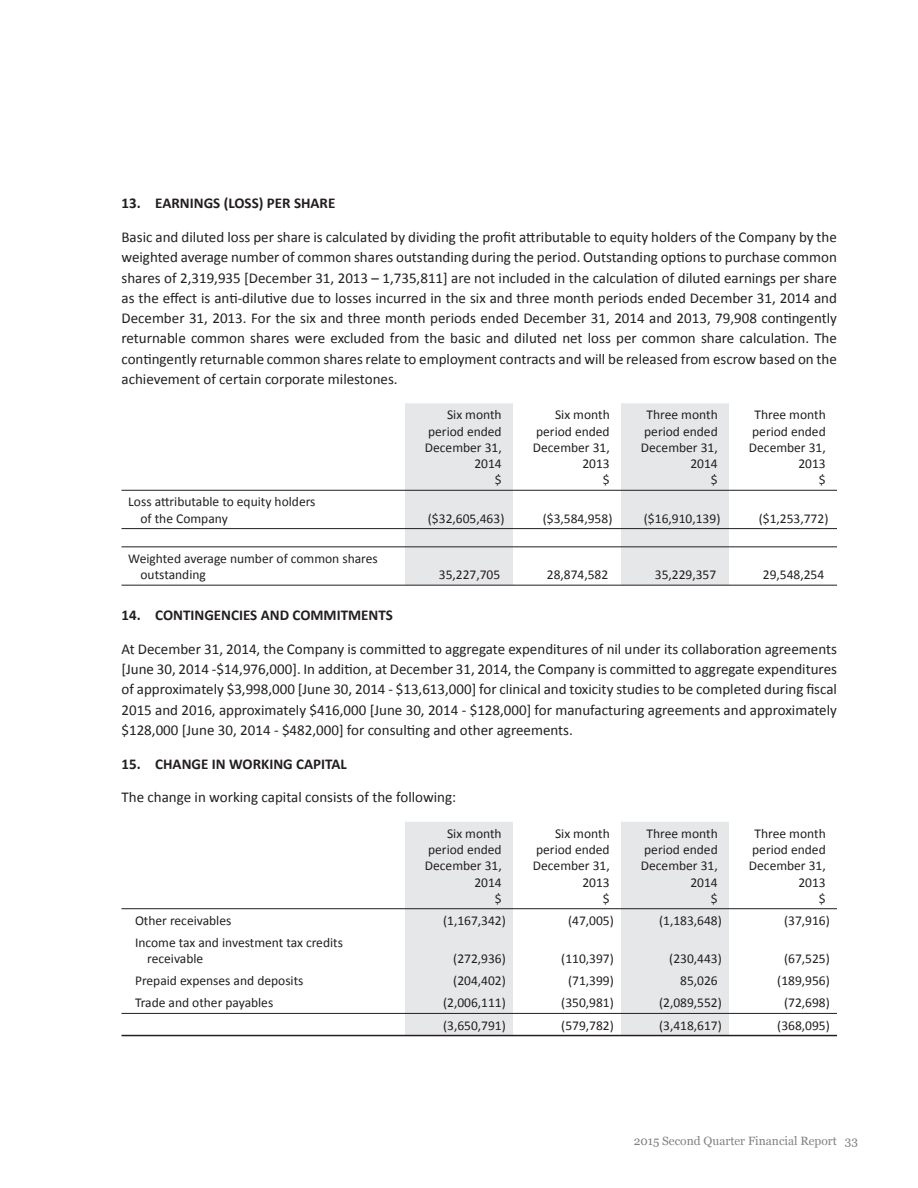
<style>
.page{position:relative;width:918px;height:1188px;background:#fff}
.page>*{position:absolute;margin:0;border:0;box-sizing:border-box;transform-origin:0 0}
.t1{font:15px/20.2px "Calibri";color:#231f20;text-align:justify}
.t2{font:700 15px "Calibri";color:#231f20}
.t3{font:13.5px/16.2px "Calibri";color:#231f20;text-align:right}
.t4{font:12px "Georgia";color:#808285}
</style>
<div class="page">
<svg style="left:405px;top:403px;width:324px;height:182px;fill:#e6e7e9"></svg>
<hr style="left:122px;top:490px;width:283px;height:1px;background:#231f20">
<hr style="left:405px;top:490px;width:108px;height:1px;background:#231f20">
<hr style="left:513px;top:490px;width:108px;height:1px;background:#231f20">
<hr style="left:621px;top:490px;width:108px;height:1px;background:#231f20">
<hr style="left:729px;top:490px;width:108px;height:1px;background:#231f20">
<hr style="left:122px;top:585px;width:283px;height:1px;background:#231f20">
<hr style="left:405px;top:585px;width:108px;height:1px;background:#231f20">
<hr style="left:513px;top:585px;width:108px;height:1px;background:#231f20">
<hr style="left:621px;top:585px;width:108px;height:1px;background:#231f20">
<hr style="left:729px;top:585px;width:108px;height:1px;background:#231f20">
<hr style="left:122px;top:528px;width:283px;height:1px;background:#231f20">
<hr style="left:405px;top:528px;width:108px;height:1px;background:#231f20">
<hr style="left:513px;top:528px;width:108px;height:1px;background:#231f20">
<hr style="left:621px;top:528px;width:108px;height:1px;background:#231f20">
<hr style="left:729px;top:528px;width:108px;height:1px;background:#231f20">
<hr style="left:122px;top:546px;width:283px;height:1px;background:#231f20">
<hr style="left:405px;top:546px;width:108px;height:1px;background:#231f20">
<hr style="left:513px;top:546px;width:108px;height:1px;background:#231f20">
<hr style="left:621px;top:546px;width:108px;height:1px;background:#231f20">
<hr style="left:729px;top:546px;width:108px;height:1px;background:#231f20">
<svg style="left:405px;top:822px;width:324px;height:213px;fill:#e6e7e9"></svg>
<hr style="left:405px;top:908px;width:108px;height:1px;background:#231f20">
<hr style="left:513px;top:908px;width:108px;height:1px;background:#231f20">
<hr style="left:621px;top:908px;width:108px;height:1px;background:#231f20">
<hr style="left:729px;top:908px;width:108px;height:1px;background:#231f20">
<hr style="left:122px;top:908px;width:283px;height:1px;background:#231f20">
<hr style="left:122px;top:1013px;width:283px;height:1px;background:#231f20">
<hr style="left:405px;top:1013px;width:108px;height:1px;background:#231f20">
<hr style="left:513px;top:1013px;width:108px;height:1px;background:#231f20">
<hr style="left:621px;top:1013px;width:108px;height:1px;background:#231f20">
<hr style="left:729px;top:1013px;width:108px;height:1px;background:#231f20">
<hr style="left:122px;top:1035px;width:283px;height:1px;background:#231f20">
<hr style="left:405px;top:1035px;width:108px;height:1px;background:#231f20">
<hr style="left:513px;top:1035px;width:108px;height:1px;background:#231f20">
<hr style="left:621px;top:1035px;width:108px;height:1px;background:#231f20">
<hr style="left:729px;top:1035px;width:108px;height:1px;background:#231f20">
<p class="t2" style="left:122px;top:194px;width:215px">13. EARNINGS (LOSS) PER SHARE</p>
<p class="t1" style="left:122px;top:227px;width:717px">Basic and diluted loss per share is calculated by dividing the profit attributable to equity holders of the Company by the weighted average number of common shares outstanding during the period. Outstanding options to purchase common shares of 2,319,935 [December 31, 2013 – 1,735,811] are not included in the calculation of diluted earnings per share as the effect is anti-dilutive due to losses incurred in the six and three month periods ended December 31, 2014 and December 31, 2013. For the six and three month periods ended December 31, 2014 and 2013, 79,908 contingently returnable common shares were excluded from the basic and diluted net loss per common share calculation. The contingently returnable common shares relate to employment contracts and will be released from escrow based on the achievement of certain corporate milestones.</p>
<p class="t3" style="left:425px;top:407px;width:78px">Six month period ended<br>December 31,<br>2014<br>$</p>
<p class="t3" style="left:533px;top:407px;width:78px">Six month period ended<br>December 31,<br>2013<br>$</p>
<p class="t3" style="left:641px;top:407px;width:78px">Three month period ended<br>December 31,<br>2014<br>$</p>
<p class="t3" style="left:749px;top:407px;width:78px">Three month period ended<br>December 31,<br>2013<br>$</p>
<p class="t3" style="left:141px;top:494px;width:177px;text-align:left;text-indent:-12px">Loss attributable to equity holders of the Company</p>
<p class="t3" style="left:428px;top:510px;width:78px">($32,605,463)</p>
<p class="t3" style="left:543px;top:510px;width:71px">($3,584,958)</p>
<p class="t3" style="left:644px;top:510px;width:78px">($16,910,139)</p>
<p class="t3" style="left:759px;top:510px;width:71px">($1,253,772)</p>
<p class="t3" style="left:141px;top:550px;width:239px;text-align:left;text-indent:-12px">Weighted average number of common shares outstanding</p>
<p class="t3" style="left:439px;top:567px;width:63px">35,227,705</p>
<p class="t3" style="left:547px;top:567px;width:63px">28,874,582</p>
<p class="t3" style="left:655px;top:567px;width:63px">35,229,357</p>
<p class="t3" style="left:763px;top:567px;width:63px">29,548,254</p>
<p class="t2" style="left:122px;top:605px;width:273px">14. CONTINGENCIES AND COMMITMENTS</p>
<p class="t1" style="left:122px;top:639px;width:717px">At December 31, 2014, the Company is committed to aggregate expenditures of nil under its collaboration agreements [June 30, 2014 -$14,976,000]. In addition, at December 31, 2014, the Company is committed to aggregate expenditures of approximately $3,998,000 [June 30, 2014 - $13,613,000] for clinical and toxicity studies to be completed during fiscal 2015 and 2016, approximately $416,000 [June 30, 2014 - $128,000] for manufacturing agreements and approximately $128,000 [June 30, 2014 - $482,000] for consulting and other agreements.</p>
<p class="t2" style="left:122px;top:754px;width:227px">15. CHANGE IN WORKING CAPITAL</p>
<p class="t1" style="left:122px;top:787px;width:336px">The change in working capital consists of the following:</p>
<p class="t3" style="left:425px;top:825px;width:78px">Six month period ended<br>December 31,<br>2014<br>$</p>
<p class="t3" style="left:533px;top:825px;width:78px">Six month period ended<br>December 31,<br>2013<br>$</p>
<p class="t3" style="left:641px;top:825px;width:78px">Three month period ended<br>December 31,<br>2014<br>$</p>
<p class="t3" style="left:749px;top:825px;width:78px">Three month period ended<br>December 31,<br>2013<br>$</p>
<p class="t3" style="left:135px;top:912px;width:98px">Other receivables</p>
<p class="t3" style="left:443px;top:912px;width:64px">(1,167,342)</p>
<p class="t3" style="left:568px;top:912px;width:47px">(47,005)</p>
<p class="t3" style="left:659px;top:912px;width:64px">(1,183,648)</p>
<p class="t3" style="left:784px;top:912px;width:47px">(37,916)</p>
<p class="t3" style="left:147px;top:934px;width:197px;text-align:left;text-indent:-12px">Income tax and investment tax credits receivable</p>
<p class="t3" style="left:453px;top:951px;width:54px">(272,936)</p>
<p class="t3" style="left:561px;top:951px;width:54px">(110,397)</p>
<p class="t3" style="left:669px;top:951px;width:54px">(230,443)</p>
<p class="t3" style="left:784px;top:951px;width:47px">(67,525)</p>
<p class="t3" style="left:135px;top:973px;width:170px">Prepaid expenses and deposits</p>
<p class="t3" style="left:453px;top:973px;width:54px">(204,402)</p>
<p class="t3" style="left:568px;top:973px;width:47px">(71,399)</p>
<p class="t3" style="left:680px;top:973px;width:39px">85,026</p>
<p class="t3" style="left:777px;top:973px;width:54px">(189,956)</p>
<p class="t3" style="left:135px;top:995px;width:140px">Trade and other payables</p>
<p class="t3" style="left:443px;top:995px;width:64px">(2,006,111)</p>
<p class="t3" style="left:561px;top:995px;width:54px">(350,981)</p>
<p class="t3" style="left:659px;top:995px;width:64px">(2,089,552)</p>
<p class="t3" style="left:784px;top:995px;width:47px">(72,698)</p>
<p class="t3" style="left:443px;top:1017px;width:64px">(3,650,791)</p>
<p class="t3" style="left:561px;top:1017px;width:54px">(579,782)</p>
<p class="t3" style="left:659px;top:1017px;width:64px">(3,418,617)</p>
<p class="t3" style="left:777px;top:1017px;width:54px">(368,095)</p>
<p class="t4" style="left:634px;top:1133px;width:226px">2015 Second Quarter Financial Report 33</p>
</div>
